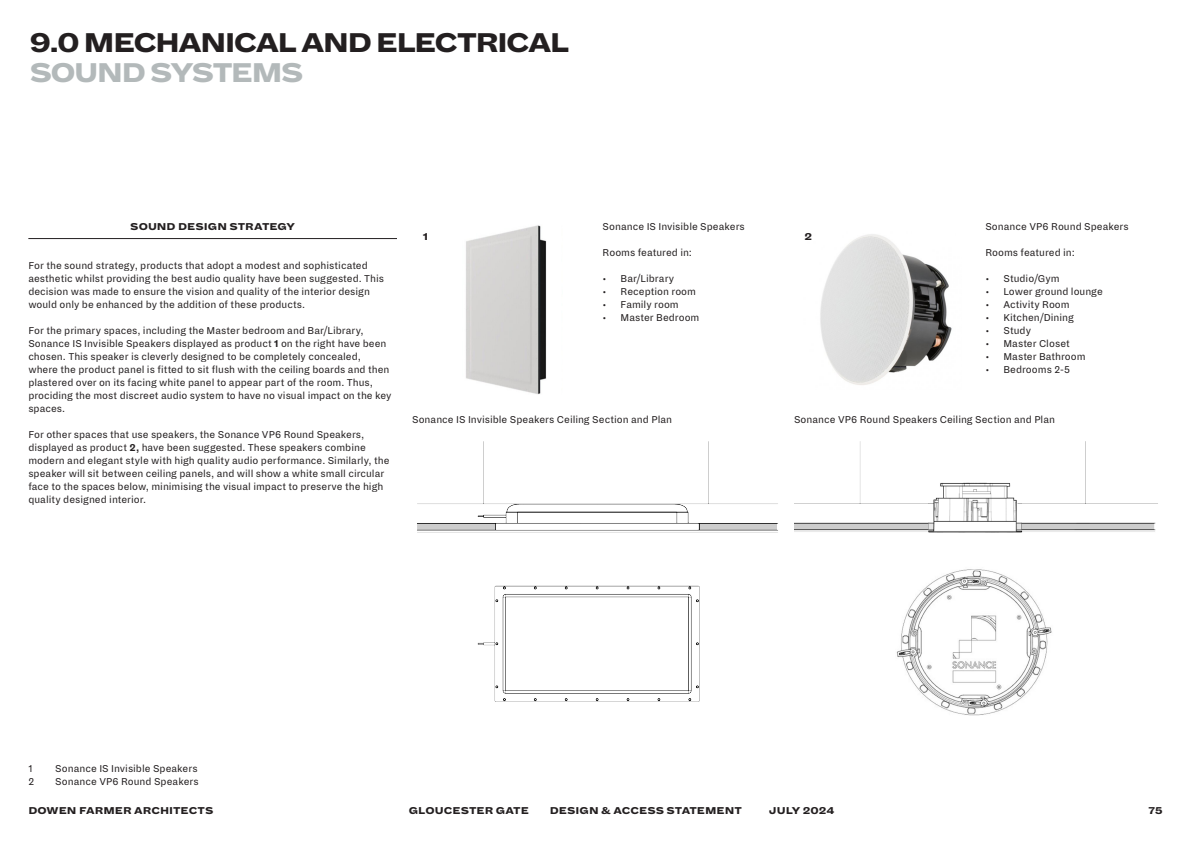
<style>
.page{position:relative;width:1191px;height:842px;background:#fff}
.page>*{position:absolute;margin:0;border:0;box-sizing:border-box;transform-origin:0 0}
.Medium_Headings{font:900 30px "Dia";letter-spacing:-.06em;color:#231f20}
.Medium_Headings-2{font:900 30px "Dia";letter-spacing:-.06em;color:#b3b9ba}
.Body_Copy{font:11px/13px "Dia";color:#231f20}
.Headings{font:900 11px "Dia";color:#231f20}
.Caption_numbers{font:900 11px "Dia";color:#231f20}
.s1{font-weight:700}
</style>
<div class="page">
<hr style="left:28px;top:238px;width:369px;height:1px;background:#231f20">
<img style="left:466px;top:225px;width:81px;height:170px">
<img style="left:820px;top:234px;width:132px;height:151px">
<img style="left:417px;top:441px;width:361px;height:261px">
<img style="left:794px;top:441px;width:364px;height:275px">
<p class="Medium_Headings" style="left:30px;top:24px;width:542px">9.0 MECHANICAL AND ELECTRICAL</p>
<p class="Medium_Headings-2" style="left:30px;top:54px;width:276px">SOUND SYSTEMS</p>
<p class="Headings" style="left:130px;top:220px;width:166px">SOUND DESIGN STRATEGY</p>
<p class="Body_Copy" style="left:28px;top:259px;width:357px">For the sound strategy, products that adopt a modest and sophisticated aesthetic whilst providing the best audio quality have been suggested. This decision was made to ensure the vision and quality of the interior design would only be enhanced by the addition of these products.</p>
<p class="Body_Copy" style="left:28px;top:324px;width:365px">For the primary spaces, including the Master bedroom and Bar/Library, Sonance IS Invisible Speakers displayed as product <span class="s1">1</span> on the right have been chosen. This speaker is cleverly designed to be completely concealed, where the product panel is fitted to sit flush with the ceiling boards and then plastered over on its facing white panel to appear part of the room. Thus, prociding the most discreet audio system to have no visual impact on the key spaces.</p>
<p class="Body_Copy" style="left:28px;top:428px;width:363px">For other spaces that use speakers, the Sonance VP6 Round Speakers, displayed as product <span class="s1">2,</span> have been suggested. These speakers combine modern and elegant style with high quality audio performance. Similarly, the speaker will sit between ceiling panels, and will show a white small circular face to the spaces below, minimising the visual impact to preserve the high quality designed interior.</p>
<p class="Body_Copy" style="left:602px;top:220px;width:144px">Sonance IS Invisible Speakers</p>
<p class="Body_Copy" style="left:602px;top:246px;width:91px">Rooms featured in:</p>
<p class="Body_Copy" style="left:602px;top:272px;width:73px">• Bar/Library</p>
<p class="Body_Copy" style="left:602px;top:285px;width:95px">• Reception room</p>
<p class="Body_Copy" style="left:602px;top:298px;width:78px">• Family room</p>
<p class="Body_Copy" style="left:602px;top:311px;width:98px">• Master Bedroom</p>
<p class="Caption_numbers" style="left:423px;top:229px;width:7px">1</p>
<p class="Caption_numbers" style="left:804px;top:229px;width:9px">2</p>
<p class="Body_Copy" style="left:985px;top:220px;width:145px">Sonance VP6 Round Speakers</p>
<p class="Body_Copy" style="left:985px;top:246px;width:91px">Rooms featured in:</p>
<p class="Body_Copy" style="left:985px;top:272px;width:76px">• Studio/Gym</p>
<p class="Body_Copy" style="left:985px;top:285px;width:119px">• Lower ground lounge</p>
<p class="Body_Copy" style="left:985px;top:298px;width:86px">• Activity Room</p>
<p class="Body_Copy" style="left:985px;top:311px;width:90px">• Kitchen/Dining</p>
<p class="Body_Copy" style="left:985px;top:324px;width:47px">• Study</p>
<p class="Body_Copy" style="left:985px;top:337px;width:86px">• Master Closet</p>
<p class="Body_Copy" style="left:985px;top:350px;width:102px">• Master Bathroom</p>
<p class="Body_Copy" style="left:985px;top:363px;width:86px">• Bedrooms 2-5</p>
<p class="Body_Copy" style="left:412px;top:413px;width:261px">Sonance IS Invisible Speakers Ceiling Section and Plan</p>
<p class="Body_Copy" style="left:794px;top:413px;width:263px">Sonance VP6 Round Speakers Ceiling Section and Plan</p>
<p class="Body_Copy" style="left:28px;top:762px;width:6px">1</p>
<p class="Body_Copy" style="left:55px;top:762px;width:144px">Sonance IS Invisible Speakers</p>
<p class="Body_Copy" style="left:28px;top:775px;width:7px">2</p>
<p class="Body_Copy" style="left:55px;top:775px;width:145px">Sonance VP6 Round Speakers</p>
<p class="Headings" style="left:28px;top:803px;width:187px">DOWEN FARMER ARCHITECTS</p>
<p class="Headings" style="left:409px;top:803px;width:122px">GLOUCESTER GATE</p>
<p class="Headings" style="left:550px;top:803px;width:194px">DESIGN &amp; ACCESS STATEMENT</p>
<p class="Headings" style="left:769px;top:803px;width:67px">JULY 2024</p>
<p class="Headings" style="left:1148px;top:803px;width:16px">75</p>
</div>
